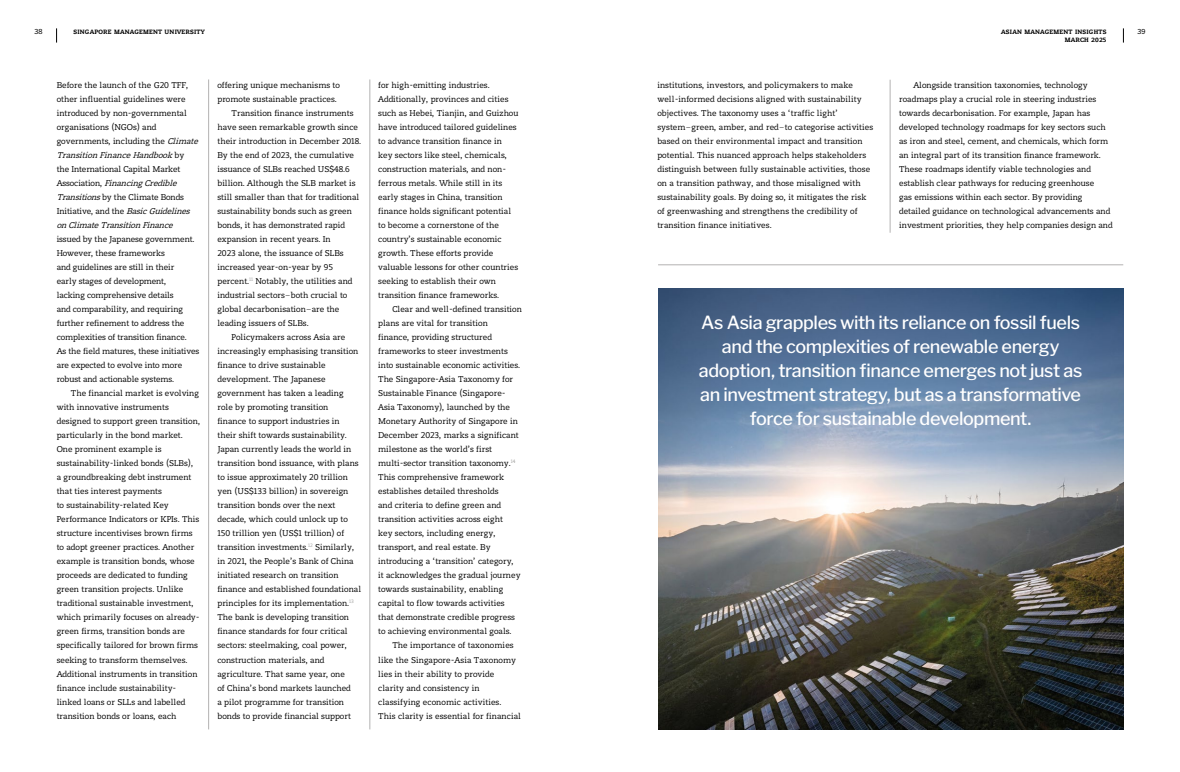
<style>
.page{position:relative;width:1180px;height:772px;background:#fff}
.page>*{position:absolute;margin:0;border:0;box-sizing:border-box;transform-origin:0 0}
.t1{font:500 18px/24px "Libre Franklin";letter-spacing:-.02em;color:#fff;text-align:center}
.t2{font:10px/14px "Sabel";color:#000}
.t3{font:800 7px "Sabel";letter-spacing:.03em;color:#000}
.t4{font:7px "Trade Gothic Next LT Pro";color:#000}
.s1{font-style:italic}
</style>
<div class="page">
<hr style="left:369px;top:79px;width:1px;height:650px;background:#b3b2b2">
<hr style="left:208px;top:79px;width:1px;height:650px;background:#b3b2b2">
<img style="left:658px;top:288px;width:465px;height:441px">
<hr style="left:889px;top:80px;width:1px;height:152px;background:#b3b2b2">
<hr style="left:658px;top:264px;width:465px;height:1px;background:#b3b2b2">
<svg style="left:1122px;top:28px;width:1px;height:15px"></svg>
<svg style="left:56px;top:28px;width:1px;height:15px"></svg>
<p class="t4" style="left:35px;top:26px;width:10px">38</p>
<p class="t3" style="left:73px;top:27px;width:133px">SINGAPORE MANAGEMENT UNIVERSITY</p>
<p class="t2" style="left:57px;top:78px;width:146px">Before the launch of the G20 TFF, other influential guidelines were introduced by non-governmental organisations (NGOs) and governments, including the <span class="s1">Climate TransitionFinanceHandbook</span>b y<br>the International Capital Market<br>A s s o c i a t i o n , <span class="s1">FinancingCredible Transitions</span>by the Climate Bonds Initiative, and the <span class="s1">BasicGuidelines onClimateTransitionFinance</span></p>
<p class="t2" style="left:57px;top:232px;width:144px">issued by the Japanese government.<br>However, these frameworks<br>and guidelines are still in their<br>early stages of development,<br>lacking comprehensive details<br>and comparability, and requiring further refinement to address the complexities of transition finance.<br>As the field matures, these initiatives are expected to evolve into more robust and actionable systems.</p>
<p class="t2" style="left:57px;top:386px;width:145px;text-indent:14px">The financial market is evolving with innovative instruments designed to support green transition, particularly in the bond market.<br>One prominent example is sustainability-linked bonds (SLBs),<br>a groundbreaking debt instrument that ties interest payments<br>to sustainability-related Key Performance Indicators or KPIs. This structure incentivises brown firms to adopt greener practices. Another example is transition bonds, whose proceeds are dedicated to funding green transition projects. Unlike traditional sustainable investment, which primarily focuses on already&shy;green firms, transition bonds are specifically tailored for brown firms seeking to transform themselves.<br>Additional instruments in transition finance include sustainability&shy;linked loans or SLLs and labelled transition bonds or loans, each</p>
<p class="t2" style="left:217px;top:78px;width:124px">offering unique mechanisms to</p>
<p class="t2" style="left:217px;top:92px;width:121px">promote sustainable practices.</p>
<p class="t2" style="left:231px;top:106px;width:123px">Transition finance instruments</p>
<p class="t2" style="left:217px;top:120px;width:142px">have seen remarkable growth since</p>
<p class="t2" style="left:217px;top:134px;width:145px">their introduction in December 2018.</p>
<p class="t2" style="left:217px;top:148px;width:138px">By the end of 2023, the cumulative</p>
<p class="t2" style="left:217px;top:162px;width:134px">issuance of SLBs reached US$48.6</p>
<p class="t2" style="left:217px;top:176px;width:140px">billion. Although the SLB market is</p>
<p class="t2" style="left:217px;top:190px;width:143px">still smaller than that for traditional</p>
<p class="t2" style="left:217px;top:204px;width:136px">sustainability bonds such as green</p>
<p class="t2" style="left:217px;top:218px;width:129px">bonds, it has demonstrated rapid</p>
<p class="t2" style="left:217px;top:232px;width:115px">expansion in recent years. In</p>
<p class="t2" style="left:217px;top:246px;width:128px">2023 alone, the issuance of SLBs</p>
<p class="t2" style="left:217px;top:260px;width:117px">increased year-on-year by 95</p>
<p class="t2" style="left:217px;top:274px;width:137px">percent.<sup>11</sup> Notably, the utilities and</p>
<p class="t2" style="left:217px;top:288px;width:131px">industrial sectors–both crucial to</p>
<p class="t2" style="left:217px;top:302px;width:123px">global decarbonisation–are the</p>
<p class="t2" style="left:217px;top:316px;width:93px">leading issuers of SLBs.</p>
<p class="t2" style="left:231px;top:330px;width:115px">Policymakers across Asia are</p>
<p class="t2" style="left:217px;top:344px;width:142px">increasingly emphasising transition</p>
<p class="t2" style="left:217px;top:358px;width:110px">finance to drive sustainable</p>
<p class="t2" style="left:217px;top:372px;width:110px">development. The Japanese</p>
<p class="t2" style="left:217px;top:386px;width:128px">government has taken a leading</p>
<p class="t2" style="left:217px;top:400px;width:112px">role by promoting transition</p>
<p class="t2" style="left:217px;top:414px;width:124px">finance to support industries in</p>
<p class="t2" style="left:217px;top:428px;width:131px">their shift towards sustainability.</p>
<p class="t2" style="left:217px;top:442px;width:135px">Japan currently leads the world in</p>
<p class="t2" style="left:217px;top:456px;width:143px">transition bond issuance, with plans</p>
<p class="t2" style="left:217px;top:470px;width:132px">to issue approximately 20 trillion</p>
<p class="t2" style="left:217px;top:484px;width:132px">yen (US$133 billion) in sovereign</p>
<p class="t2" style="left:217px;top:498px;width:119px">transition bonds over the next</p>
<p class="t2" style="left:217px;top:512px;width:132px">decade, which could unlock up to</p>
<p class="t2" style="left:217px;top:526px;width:128px">150 trillion yen (US$1 trillion) of</p>
<p class="t2" style="left:217px;top:540px;width:138px">transition investments.<sup>12</sup> Similarly,</p>
<p class="t2" style="left:217px;top:554px;width:138px">in 2021, the People’s Bank of China</p>
<p class="t2" style="left:217px;top:568px;width:123px">initiated research on transition</p>
<p class="t2" style="left:217px;top:582px;width:145px">finance and established foundational</p>
<p class="t2" style="left:217px;top:596px;width:138px">principles for its implementation.<sup>13</sup></p>
<p class="t2" style="left:217px;top:610px;width:133px">The bank is developing transition</p>
<p class="t2" style="left:217px;top:624px;width:132px">finance standards for four critical</p>
<p class="t2" style="left:217px;top:638px;width:131px">sectors: steelmaking, coal power,</p>
<p class="t2" style="left:217px;top:652px;width:108px">construction materials, and</p>
<p class="t2" style="left:217px;top:666px;width:129px">agriculture. That same year, one</p>
<p class="t2" style="left:217px;top:680px;width:135px">of China’s bond markets launched</p>
<p class="t2" style="left:217px;top:694px;width:128px">a pilot programme for transition</p>
<p class="t2" style="left:217px;top:708px;width:135px">bonds to provide financial support</p>
<p class="t2" style="left:378px;top:78px;width:142px">for high-emitting industries.<br>Additionally, provinces and cities such as Hebei, Tianjin, and Guizhou have introduced tailored guidelines to advance transition finance in key sectors like steel, chemicals, construction materials, and non&shy;ferrous metals. While still in its early stages in China, transition finance holds significant potential to become a cornerstone of the country’s sustainable economic growth. These efforts provide valuable lessons for other countries seeking to establish their own transition finance frameworks.</p>
<p class="t2" style="left:378px;top:302px;width:145px;text-indent:14px">Clear and well-defined transition plans are vital for transition<br>finance, providing structured frameworks to steer investments into sustainable economic activities.<br>The Singapore-Asia Taxonomy for Sustainable Finance (Singapore-Asia Taxonomy), launched by the Monetary Authority of Singapore in December 2023, marks a significant milestone as the world’s first multi-sector transition taxonomy.<sup>14<br></sup>This comprehensive framework establishes detailed thresholds<br>and criteria to define green and transition activities across eight<br>key sectors, including energy, transport, and real estate. By introducing a ‘transition’ category,<br>it acknowledges the gradual journey towards sustainability, enabling capital to flow towards activities that demonstrate credible progress to achieving environmental goals.</p>
<p class="t2" style="left:378px;top:638px;width:144px;text-indent:14px">The importance of taxonomies like the Singapore-Asia Taxonomy lies in their ability to provide clarity and consistency in classifying economic activities.<br>This clarity is essential for financial</p>
<p class="t3" style="left:1001px;top:27px;width:107px">ASIAN MANAGEMENT INSIGHTS</p>
<p class="t4" style="left:1137px;top:26px;width:10px">39</p>
<p class="t3" style="left:1064px;top:36px;width:43px">MARCH 2025</p>
<p class="t2" style="left:657px;top:78px;width:217px">institutions, investors, and policymakers to make well-informed decisions aligned with sustainability objectives. The taxonomy uses a ‘traffic light’ system–green, amber, and red–to categorise activities based on their environmental impact and transition potential. This nuanced approach helps stakeholders distinguish between fully sustainable activities, those on a transition pathway, and those misaligned with sustainability goals. By doing so, it mitigates the risk of greenwashing and strengthens the credibility of transition finance initiatives.</p>
<p class="t2" style="left:899px;top:78px;width:215px;text-indent:14px">Alongside transition taxonomies, technology roadmaps play a crucial role in steering industries towards decarbonisation. For example, Japan has developed technology roadmaps for key sectors such as iron and steel, cement, and chemicals, which form an integral part of its transition finance framework.<br>These roadmaps identify viable technologies and establish clear pathways for reducing greenhouse<br>gas emissions within each sector. By providing detailed guidance on technological advancements and investment priorities, they help companies design and</p>
<h1 class="t1" style="left:698px;top:308px;width:385px">As Asia grapples with its reliance on fossil fuels and the complexities of renewable energy adoption, transition finance emerges not just as an investment strategy, but as a transformative force for sustainable development.</h1>
</div>
